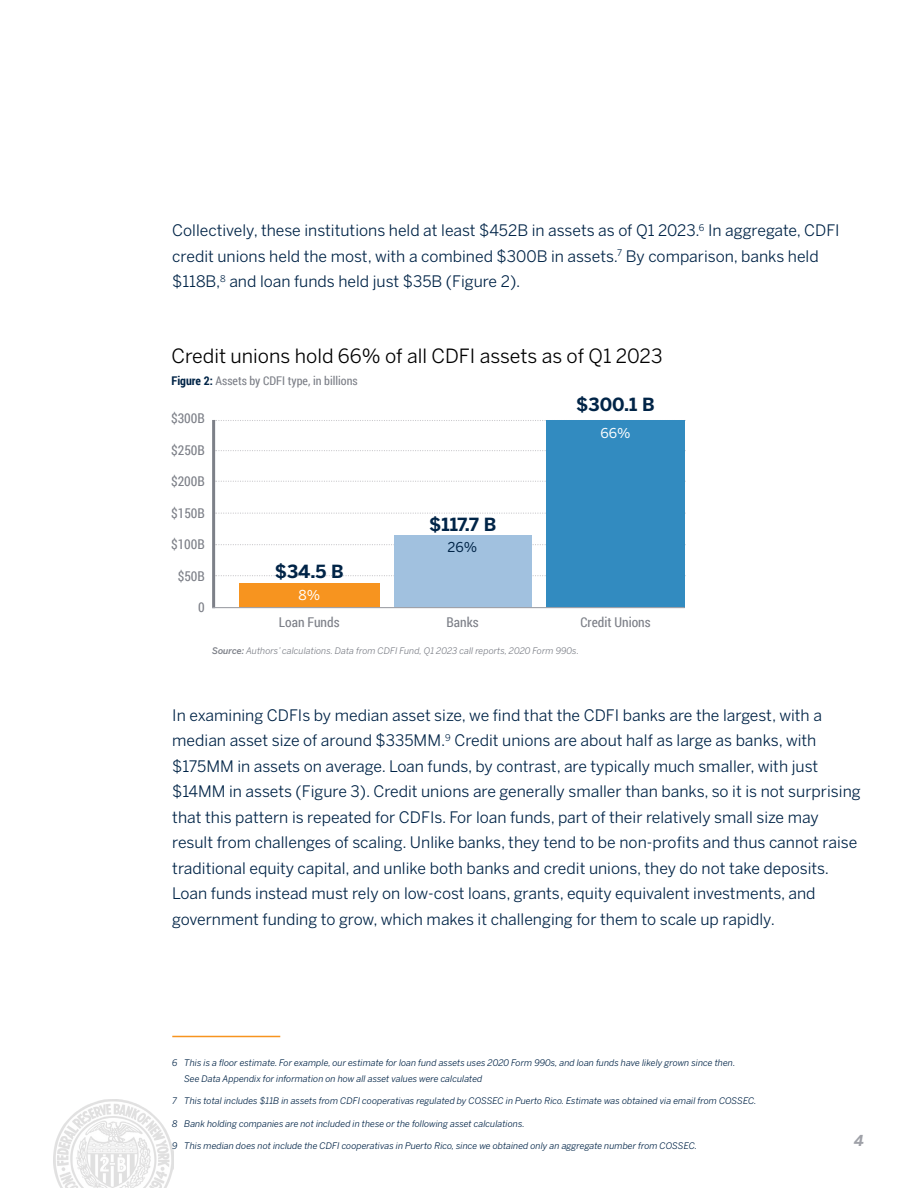
<style>
.page{position:relative;width:918px;height:1188px;background:#fff}
.page>*{position:absolute;margin:0;border:0;box-sizing:border-box;transform-origin:0 0}
.t1{font:19.5px "Benton Sans";color:#000}
.t2{font:700 18px "Benton Sans";color:#002447}
.t3{font:15.75px/25.5px "Benton Sans";color:#002447}
.t4{font:italic 700 15px "Benton Sans";color:#9fa1a8}
.t5{font:13.5px "Roboto Condensed";color:#7d8088}
.t6{font:13.5px "Benton Sans";color:#fff}
.t7{font:13.5px "Benton Sans";color:#002447}
.t8{font:12px "Roboto Condensed";color:#7d8088}
.t9{font:italic 9px/15px "Benton Sans";color:#002447}
.t10{font:italic 9px "Benton Sans";color:#7d8088}
.s1{font-weight:700;color:#002447}
.s2{font-weight:500}
</style>
<div class="page">
<img style="left:54px;top:1099px;width:119px;height:89px">
<hr style="left:172px;top:1036px;width:108px;height:1px;background:#f7941f">
<svg style="left:215px;top:420px;width:331px;height:1px"></svg>
<svg style="left:215px;top:450px;width:331px;height:1px"></svg>
<svg style="left:215px;top:481px;width:331px;height:1px"></svg>
<svg style="left:215px;top:513px;width:331px;height:1px"></svg>
<svg style="left:215px;top:544px;width:331px;height:1px"></svg>
<svg style="left:215px;top:575px;width:331px;height:1px"></svg>
<hr style="left:212px;top:420px;width:3px;height:188px;background:#7d8088">
<div style="left:546px;top:420px;width:139px;height:188px;background:#328bc0"></div>
<div style="left:394px;top:535px;width:137px;height:73px;background:#a1c1df"></div>
<div style="left:239px;top:583px;width:141px;height:25px;background:#f7941f"></div>
<hr style="left:212px;top:607px;width:473px;height:1px;background:#9fa1a8">
<p class="t3" style="left:172px;top:218px;width:669px">Collectively, these institutions held at least $452B in assets as of Q1 2023.<sup>6</sup> In aggregate, CDFI credit unions held the most, with a combined $300B in assets.<sup>7</sup> By comparison, banks held $118B,<sup>8</sup> and loan funds held just $35B (Figure 2).</p>
<p class="t1" style="left:171px;top:344px;width:493px">Credit unions hold 66% of all CDFI assets as of Q1 2023</p>
<p class="t8" style="left:171px;top:372px;width:188px"><span class="s1">Figure 2:</span> Assets by CDFI type, in billions</p>
<p class="t5" style="left:171px;top:409px;width:35px">$300B</p>
<p class="t5" style="left:171px;top:440px;width:35px">$250B</p>
<p class="t5" style="left:171px;top:472px;width:35px">$200B</p>
<p class="t5" style="left:171px;top:503px;width:35px">$150B</p>
<p class="t5" style="left:171px;top:535px;width:35px">$100B</p>
<p class="t5" style="left:178px;top:566px;width:29px">$50B</p>
<p class="t5" style="left:198px;top:598px;width:8px">0</p>
<p class="t2" style="left:576px;top:393px;width:80px">$300.1 B</p>
<p class="t2" style="left:275px;top:560px;width:71px">$34.5 B</p>
<p class="t6" style="left:299px;top:587px;width:23px">8%</p>
<p class="t2" style="left:429px;top:513px;width:69px">$117.7 B</p>
<p class="t7" style="left:448px;top:539px;width:31px">26%</p>
<p class="t6" style="left:601px;top:425px;width:32px">66%</p>
<p class="t5" style="left:279px;top:612px;width:62px">Loan Funds</p>
<p class="t5" style="left:447px;top:612px;width:34px">Banks</p>
<p class="t5" style="left:580px;top:612px;width:72px">Credit Unions</p>
<p class="t10" style="left:212px;top:645px;width:368px"><span class="s2">Source:</span> Authors’ calculations. Data from CDFI Fund, Q1 2023 call reports, 2020 Form 990s.</p>
<p class="t3" style="left:172px;top:702px;width:690px">In examining CDFIs by median asset size, we find that the CDFI banks are the largest, with a median asset size of around $335MM.<sup>9</sup> Credit unions are about half as large as banks, with $175MM in assets on average. Loan funds, by contrast, are typically much smaller, with just $14MM in assets (Figure 3). Credit unions are generally smaller than banks, so it is not surprising that this pattern is repeated for CDFIs. For loan funds, part of their relatively small size may result from challenges of scaling. Unlike banks, they tend to be non-profits and thus cannot raise traditional equity capital, and unlike both banks and credit unions, they do not take deposits.<br>Loan funds instead must rely on low-cost loans, grants, equity equivalent investments, and government funding to grow, which makes it challenging for them to scale up rapidly.</p>
<p class="t9" style="left:184px;top:1056px;width:553px;text-indent:-12px">6 This is a floor estimate. For example, our estimate for loan fund assets uses 2020 Form 990s, and loan funds have likely grown since then.<br>See Data Appendix for information on how all asset values were calculated</p>
<p class="t9" style="left:172px;top:1093px;width:586px">7 This total includes $11B in assets from CDFI cooperativas regulated by COSSEC in Puerto Rico. Estimate was obtained via email from COSSEC.</p>
<p class="t9" style="left:172px;top:1116px;width:354px">8 Bank holding companies are not included in these or the following asset calculations.</p>
<p class="t9" style="left:172px;top:1138px;width:526px">9 This median does not include the CDFI cooperativas in Puerto Rico, since we obtained only an aggregate number from COSSEC.</p>
<p class="t4" style="left:854px;top:1131px;width:11px">4</p>
</div>
